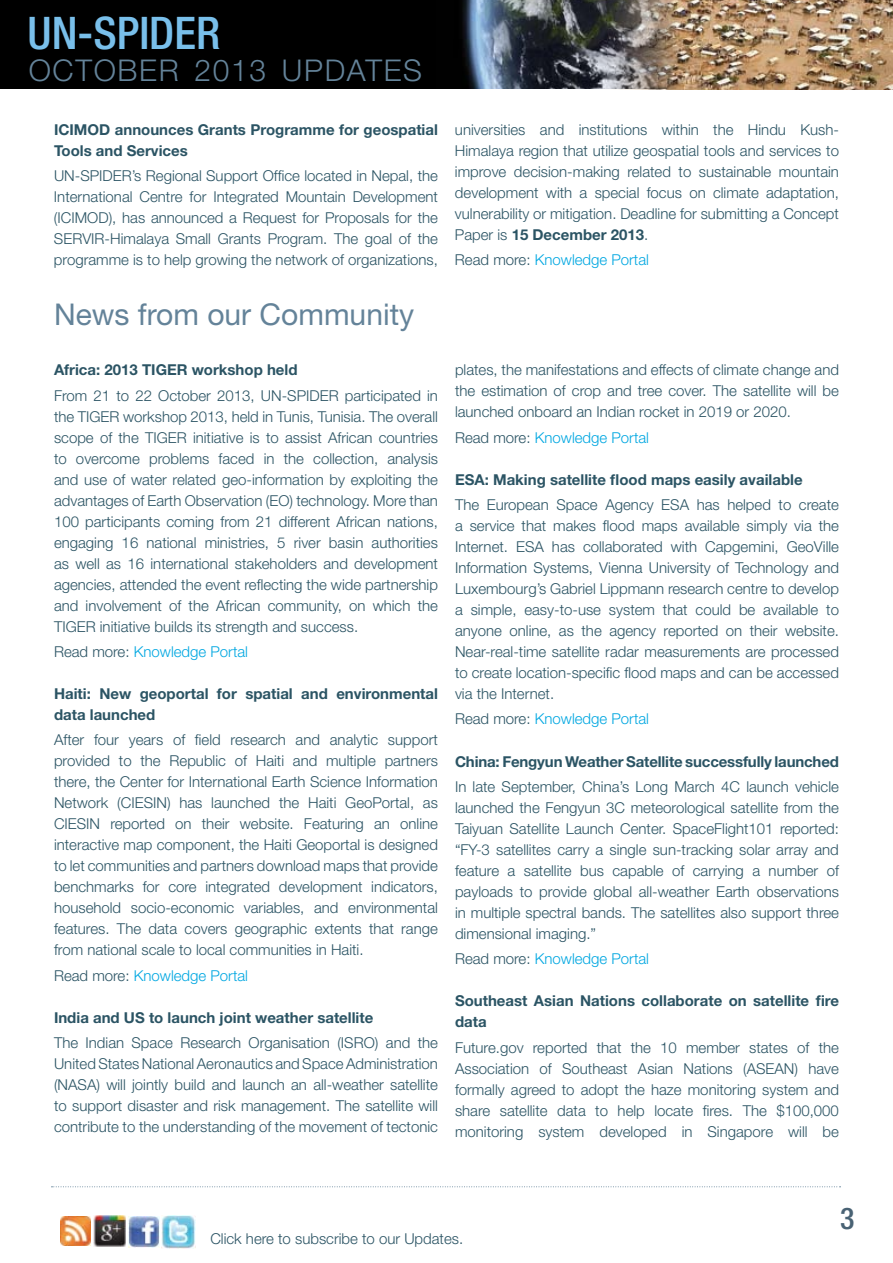
<style>
.page{position:relative;width:893px;height:1263px;background:#fff}
.page>*{position:absolute;margin:0;border:0;box-sizing:border-box;transform-origin:0 0}
.t1{font:500 condensed 45px "Helvetica Neue";color:#79bfea}
.t2{font:30px "Helvetica Neue";color:#648399}
.t3{font:300 30px "Helvetica Neue";letter-spacing:.055em;color:#648399}
.t4{font:500 condensed 30px "Helvetica Neue";color:#496274}
.t5{font:300 15px/21px "Helvetica Neue";color:#2b5464;text-align:justify}
.t6{font:700 15px/21px "Helvetica Neue";color:#2b5464}
.t7{font:300 15px "Helvetica Neue";color:#00a7e1}
.s1{color:#2b5464}
.s2{font-weight:700}
</style>
<div class="page">
<img style="left:435px;top:0;width:160px;height:89px">
<div style="left:0;top:0;width:435px;height:89px;background:#000"></div>
<img style="left:595px;top:0;width:298px;height:90px">
<svg style="left:52px;top:1186px;width:788px;height:1px"></svg>
<img style="left:61px;top:1216px;width:29px;height:30px">
<img style="left:93px;top:1215px;width:33px;height:32px">
<img style="left:129px;top:1216px;width:31px;height:31px">
<img style="left:162px;top:1215px;width:34px;height:33px">
<h1 class="t1" style="left:28px;top:6px;width:194px">UN-SPIDER</h1>
<h2 class="t3" style="left:29px;top:52px;width:395px">october 2013 Updates</h2>
<p class="t6" style="left:54px;top:119px;width:385px">ICIMOD announces Grants Programme for geospatial<br>Tools and Services</p>
<p class="t5" style="left:54px;top:165px;width:59px">UN-SPIDER</p>
<p class="t5" style="left:54px;top:165px;width:385px;text-indent:78px">’s Regional Support Office located in Nepal, the International Centre for Integrated Mountain Development (ICIMOD), has announced a Request for Proposals for the SER</p>
<p class="t5" style="left:54px;top:228px;width:385px;text-align:right">VIR-Himalaya Small Grants Program. The goal of the programme is to help growing the network of organizations,</p>
<h2 class="t2" style="left:54px;top:296px;width:362px">News from our Community</h2>
<p class="t6" style="left:54px;top:359px;width:245px">Africa: 2013 TIGER workshop held</p>
<p class="t5" style="left:54px;top:384px;width:266px">From 21 to 22 October 2013, UN-SPIDER</p>
<p class="t5" style="left:54px;top:384px;width:385px;text-indent:291px">participated in the TIGER workshop 2013, held in Tunis, Tunisia. The overall scope of the TIGER initiative is to assist African countries to overcome problems faced in the collection, analysis and use of water related geo-information by exploiting the advantages of Earth Observation (EO) technology. More than 100 participants coming from 21 different African nations, engaging 16 national ministries, 5 river basin authorities as well as 16 international stakeholders and development agencies, attended the event reflecting the wide partnership and involvement of the African community, on which the TIGER initiative builds its strength and success.</p>
<p class="t7" style="left:54px;top:642px;width:195px"><span class="s1">Read more:</span> Knowledge Portal</p>
<p class="t6" style="left:54px;top:683px;width:385px">Haiti: New geoportal for spatial and environmental data launched</p>
<p class="t5" style="left:54px;top:729px;width:385px">After four years of field research and analytic support provided to the Republic of Haiti and multiple partners there, the Center for International Earth Science Information Network (CIESIN) has launched the Haiti GeoPortal, as CIESIN reported on their website. Featuring an online interactive map component, the Haiti Geoportal is designed to let communities and partners download maps that provide benchmarks for core integrated development indicators, household socio-economic variables, and environmental features. The data covers geographic extents that range from national scale to local communities in Haiti.</p>
<p class="t7" style="left:54px;top:966px;width:195px"><span class="s1">Read more:</span> Knowledge Portal</p>
<p class="t6" style="left:54px;top:1007px;width:321px">India and US to launch joint weather satellite</p>
<p class="t5" style="left:54px;top:1032px;width:302px">The Indian Space Research Organisation (ISRO</p>
<p class="t5" style="left:54px;top:1032px;width:385px;text-indent:321px">) and the United States National Aeronautics and Space Administration (NASA</p>
<p class="t5" style="left:54px;top:1074px;width:385px;text-indent:43px">) will jointly build and launch an all-weather satellite to support disaster and risk management. The satellite will contribute to the understanding of the movement of tectonic</p>
<p class="t5" style="left:455px;top:119px;width:385px">universities and institutions within the Hindu Kush-Himalaya region that utilize geospatial tools and services to improve decision-making related to sustainable mountain development with a special focus on climate adaptation, vulnerability or mitigation. Deadline for submitting a Concept Paper is <span class="s2">15 December 2013</span>.</p>
<p class="t7" style="left:455px;top:251px;width:195px"><span class="s1">Read more:</span> Knowledge Portal</p>
<p class="t5" style="left:455px;top:359px;width:385px">plates, the manifestations and effects of climate change and the estimation of crop and tree cover. The satellite will be launched onboard an Indian rocket in 2019 or 2020.</p>
<p class="t7" style="left:455px;top:428px;width:195px"><span class="s1">Read more:</span> Knowledge Portal</p>
<p class="t6" style="left:455px;top:469px;width:349px">ESA: Making satellite flood maps easily available</p>
<p class="t5" style="left:455px;top:494px;width:217px">The European Space Agency ESA</p>
<p class="t5" style="left:455px;top:494px;width:385px;text-indent:242px">has helped to create a service that makes flood maps available simply via the Internet. ESA</p>
<p class="t5" style="left:455px;top:536px;width:385px;text-indent:97px">has collaborated with Capgemini, GeoVille Information Systems, Vienna University of Technology and Luxembourg’s Gabriel Lippmann research centre to develop a simple, easy-to-use system that could be available to anyone online, as the agency reported on their website.<br>Near-real-time satellite radar measurements are processed to create location-specific flood maps and can be accessed via the Internet.</p>
<p class="t7" style="left:455px;top:710px;width:195px"><span class="s1">Read more:</span> Knowledge Portal</p>
<p class="t6" style="left:455px;top:750px;width:385px">China: Fengyun Weather Satellite successfully launched</p>
<p class="t5" style="left:455px;top:776px;width:385px">In late September, China’s Long March 4C launch vehicle launched the Fengyun 3C meteorological satellite from the Taiyuan Satellite Launch Center. SpaceFlight101 reported: “FY-3 satellites carry a single sun-tracking solar array and feature a satellite bus capable of carrying a number of payloads to provide global all-weather Earth observations in multiple spectral bands. The satellites also support three dimensional imaging.”</p>
<p class="t7" style="left:455px;top:950px;width:195px"><span class="s1">Read more:</span> Knowledge Portal</p>
<p class="t6" style="left:455px;top:990px;width:385px">Southeast Asian Nations collaborate on satellite fire data</p>
<p class="t5" style="left:455px;top:1036px;width:385px">Future.gov reported that the 10 member states of the<br>Association of Southeast Asian Nations (ASEA</p>
<p class="t5" style="left:455px;top:1057px;width:385px;text-indent:329px">N) have formally agreed to adopt the haze monitoring system and share satellite data to help locate fires. The $100,000 monitoring system developed in Singapore will be</p>
<h2 class="t4" style="left:840px;top:1200px;width:16px">3</h2>
<p class="t5" style="left:210px;top:1227px;width:254px">Click here to subscribe to our Updates.</p>
</div>
